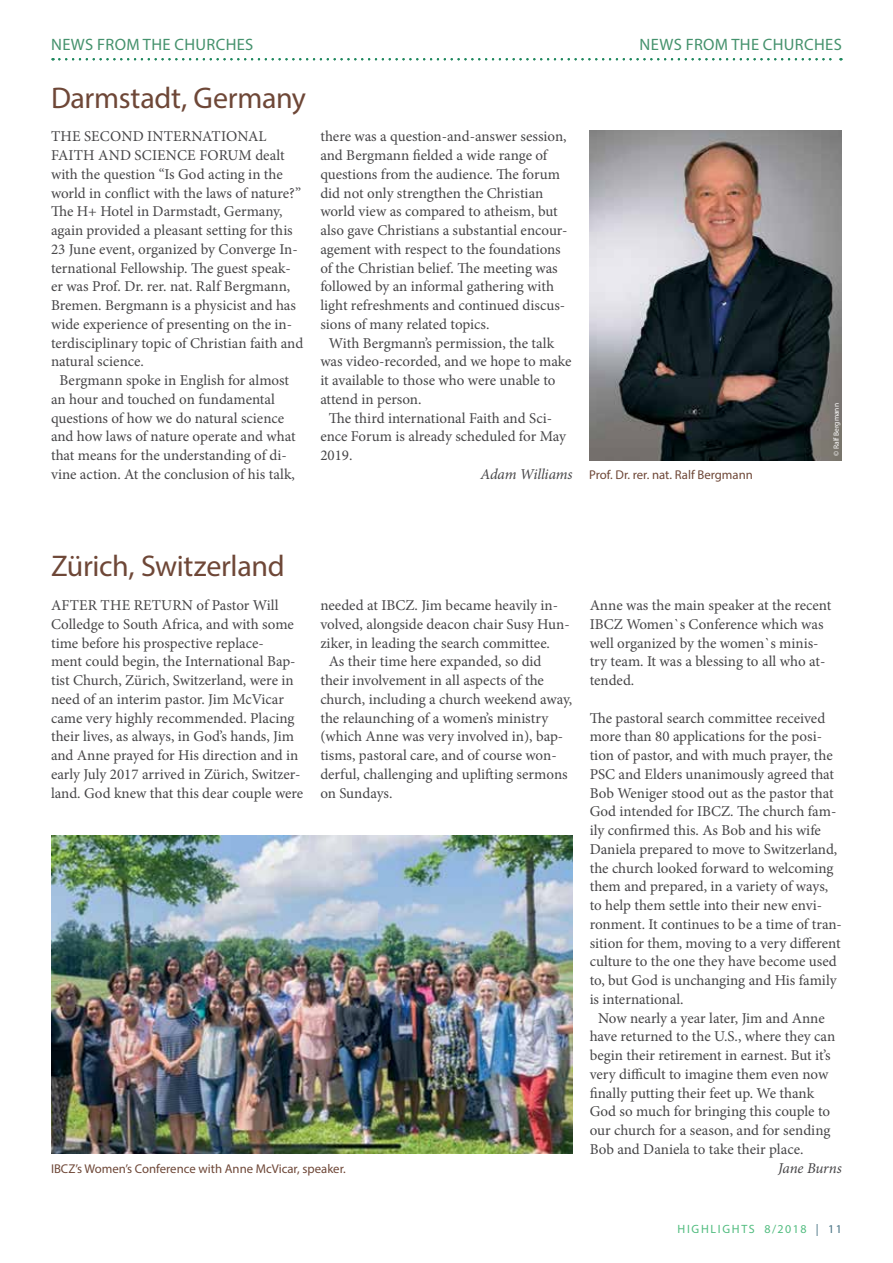
<style>
.page{position:relative;width:893px;height:1263px;background:#fff}
.page>*{position:absolute;margin:0;border:0;box-sizing:border-box;transform-origin:0 0}
.t1{font:30px "Myriad Pro";letter-spacing:-.01em;color:#6e4737}
.t2{font:16.5px "Myriad Pro";letter-spacing:.02em;color:#45926d}
.t3{font:15px/18.8px "Minion Pro";color:#464547}
.t4{font:italic 15px "Minion Pro";letter-spacing:-.015em;color:#464547}
.t5{font:12.75px "Myriad Pro";color:#6e4737}
.t6{font:12px "Myriad Pro";letter-spacing:.14em;color:#51bc7f}
.t7{font:7.5px "Myriad Pro";color:#fff}
.s1{color:#467082}
</style>
<div class="page">
<svg style="left:53px;top:58px;width:788px;height:2px"></svg>
<img style="left:590px;top:130px;width:252px;height:330px">
<img style="left:51px;top:835px;width:522px;height:319px">
<p class="t2" style="left:51px;top:34px;width:204px">NEWS FROM THE CHURCHES</p>
<h1 class="t1" style="left:51px;top:79px;width:257px">Darmstadt, Germany</h1>
<p class="t3" style="left:51px;top:127px;width:217px">THE SECOND INTERNATIONAL</p>
<p class="t3" style="left:51px;top:146px;width:235px">FAITH AND SCIENCE FORUM dealt</p>
<p class="t3" style="left:51px;top:165px;width:233px">with the question “Is God acting in the</p>
<p class="t3" style="left:51px;top:183px;width:252px">world in conflict with the laws of nature?”</p>
<p class="t3" style="left:51px;top:202px;width:233px">The H+ Hotel in Darmstadt, Germany,</p>
<p class="t3" style="left:51px;top:221px;width:243px">again provided a pleasant setting for this</p>
<p class="t3" style="left:51px;top:240px;width:248px">23 June event, organized by Converge In-</p>
<p class="t3" style="left:51px;top:258px;width:241px">ternational Fellowship. The guest speak-</p>
<p class="t3" style="left:51px;top:277px;width:241px">er was Prof. Dr. rer. nat. Ralf Bergmann,</p>
<p class="t3" style="left:51px;top:296px;width:246px">Bremen. Bergmann is a physicist and has</p>
<p class="t3" style="left:51px;top:315px;width:243px">wide experience of presenting on the in-</p>
<p class="t3" style="left:51px;top:333px;width:254px">terdisciplinary topic of Christian faith and</p>
<p class="t3" style="left:51px;top:352px;width:94px">natural science.</p>
<p class="t3" style="left:60px;top:371px;width:231px">Bergmann spoke in English for almost</p>
<p class="t3" style="left:51px;top:390px;width:226px">an hour and touched on fundamental</p>
<p class="t3" style="left:51px;top:408px;width:235px">questions of how we do natural science</p>
<p class="t3" style="left:51px;top:427px;width:246px">and how laws of nature operate and what</p>
<p class="t3" style="left:51px;top:446px;width:237px">that means for the understanding of di-</p>
<p class="t3" style="left:51px;top:465px;width:245px">vine action. At the conclusion of his talk,</p>
<p class="t3" style="left:320px;top:127px;width:248px">there was a question-and-answer session,</p>
<p class="t3" style="left:320px;top:146px;width:229px">and Bergmann fielded a wide range of</p>
<p class="t3" style="left:320px;top:165px;width:241px">questions from the audience. The forum</p>
<p class="t3" style="left:320px;top:183px;width:225px">did not only strengthen the Christian</p>
<p class="t3" style="left:320px;top:202px;width:239px">world view as compared to atheism, but</p>
<p class="t3" style="left:320px;top:221px;width:249px">also gave Christians a substantial encour-</p>
<p class="t3" style="left:320px;top:240px;width:242px">agement with respect to the foundations</p>
<p class="t3" style="left:320px;top:258px;width:239px">of the Christian belief. The meeting was</p>
<p class="t3" style="left:320px;top:277px;width:235px">followed by an informal gathering with</p>
<p class="t3" style="left:320px;top:296px;width:246px">light refreshments and continued discus-</p>
<p class="t3" style="left:320px;top:315px;width:171px">sions of many related topics.</p>
<p class="t3" style="left:329px;top:333px;width:227px">With Bergmann’s permission, the talk</p>
<p class="t3" style="left:320px;top:352px;width:253px">was video-recorded, and we hope to make</p>
<p class="t3" style="left:320px;top:371px;width:237px">it available to those who were unable to</p>
<p class="t3" style="left:320px;top:390px;width:103px">attend in person.</p>
<p class="t3" style="left:329px;top:408px;width:225px">The third international Faith and Sci-</p>
<p class="t3" style="left:320px;top:427px;width:247px">ence Forum is already scheduled for May</p>
<p class="t3" style="left:320px;top:446px;width:34px">2019.</p>
<p class="t4" style="left:480px;top:464px;width:94px">Adam Williams</p>
<p class="t2" style="left:640px;top:34px;width:204px">NEWS FROM THE CHURCHES</p>
<p class="t5" style="left:589px;top:467px;width:165px">Prof. Dr. rer. nat. Ralf Bergmann</p>
<p class="t7" style="left:831px;top:456px;width:54px;rotate:-90deg">© Ralf Bergmann</p>
<h1 class="t1" style="left:51px;top:548px;width:235px">Zürich, Switzerland</h1>
<p class="t3" style="left:51px;top:596px;width:254px">AFTER THE RETURN of Pastor Will Colledge to South Africa, and with some time before his prospective replace-<br>ment could begin, the International Bap&shy;tist Church, Zürich, Switzerland, were in need of an interim pastor. Jim McVicar came very highly recommended. Placing their lives, as always, in God’s hands, Jim and Anne prayed for His direction and in early July 2017 arrived in Zürich, Switzer&shy;land. God knew that this dear couple were</p>
<p class="t3" style="left:320px;top:596px;width:239px">needed at IBCZ. Jim became heavily in-</p>
<p class="t3" style="left:320px;top:615px;width:251px">volved, alongside deacon chair Susy Hun-</p>
<p class="t3" style="left:320px;top:633px;width:231px">ziker, in leading the search committee.</p>
<p class="t3" style="left:329px;top:652px;width:214px">As their time here expanded, so did</p>
<p class="t3" style="left:320px;top:671px;width:225px">their involvement in all aspects of the</p>
<p class="t3" style="left:320px;top:690px;width:254px">church, including a church weekend away,</p>
<p class="t3" style="left:320px;top:708px;width:229px">the relaunching of a women’s ministry</p>
<p class="t3" style="left:320px;top:727px;width:244px">(which Anne was very involved in), bap-</p>
<p class="t3" style="left:320px;top:746px;width:238px">tisms, pastoral care, and of course won-</p>
<p class="t3" style="left:320px;top:765px;width:249px">derful, challenging and uplifting sermons</p>
<p class="t3" style="left:320px;top:783px;width:74px">on Sundays.</p>
<p class="t5" style="left:51px;top:1160px;width:296px">IBCZ’s Women’s Conference with Anne McVicar, speaker.</p>
<p class="t3" style="left:590px;top:596px;width:243px">Anne was the main speaker at the recent<br>IBCZ Women`s Conference which was well organized by the women`s minis&shy;try team. It was a blessing to all who at&shy;tended.</p>
<p class="t3" style="left:590px;top:708px;width:237px">The pastoral search committee received</p>
<p class="t3" style="left:590px;top:727px;width:234px">more than 80 applications for the posi-</p>
<p class="t3" style="left:590px;top:746px;width:245px">tion of pastor, and with much prayer, the</p>
<p class="t3" style="left:590px;top:765px;width:246px">PSC and Elders unanimously agreed that</p>
<p class="t3" style="left:590px;top:783px;width:245px">Bob Weniger stood out as the pastor that</p>
<p class="t3" style="left:590px;top:802px;width:248px">God intended for IBCZ. The church fam-</p>
<p class="t3" style="left:590px;top:821px;width:233px">ily confirmed this. As Bob and his wife</p>
<p class="t3" style="left:590px;top:840px;width:249px">Daniela prepared to move to Switzerland,</p>
<p class="t3" style="left:590px;top:858px;width:245px">the church looked forward to welcoming</p>
<p class="t3" style="left:590px;top:877px;width:240px">them and prepared, in a variety of ways,</p>
<p class="t3" style="left:590px;top:896px;width:234px">to help them settle into their new envi-</p>
<p class="t3" style="left:590px;top:915px;width:254px">ronment. It continues to be a time of tran-</p>
<p class="t3" style="left:590px;top:933px;width:252px">sition for them, moving to a very different</p>
<p class="t3" style="left:590px;top:952px;width:249px">culture to the one they have become used</p>
<p class="t3" style="left:590px;top:971px;width:248px">to, but God is unchanging and His family</p>
<p class="t3" style="left:590px;top:990px;width:95px">is international.</p>
<p class="t3" style="left:598px;top:1008px;width:228px">Now nearly a year later, Jim and Anne</p>
<p class="t3" style="left:590px;top:1027px;width:247px">have returned to the U.S., where they can</p>
<p class="t3" style="left:590px;top:1046px;width:242px">begin their retirement in earnest. But it’s</p>
<p class="t3" style="left:590px;top:1065px;width:240px">very difficult to imagine them even now</p>
<p class="t3" style="left:590px;top:1083px;width:226px">finally putting their feet up. We thank</p>
<p class="t3" style="left:590px;top:1102px;width:242px">God so much for bringing this couple to</p>
<p class="t3" style="left:590px;top:1121px;width:242px">our church for a season, and for sending</p>
<p class="t3" style="left:590px;top:1140px;width:215px">Bob and Daniela to take their place.</p>
<p class="t4" style="left:778px;top:1158px;width:65px">Jane Burns</p>
<p class="t6" style="left:678px;top:1222px;width:166px">HIGHLIGHTS 8/2018 <span class="s1">| 11</span></p>
</div>
